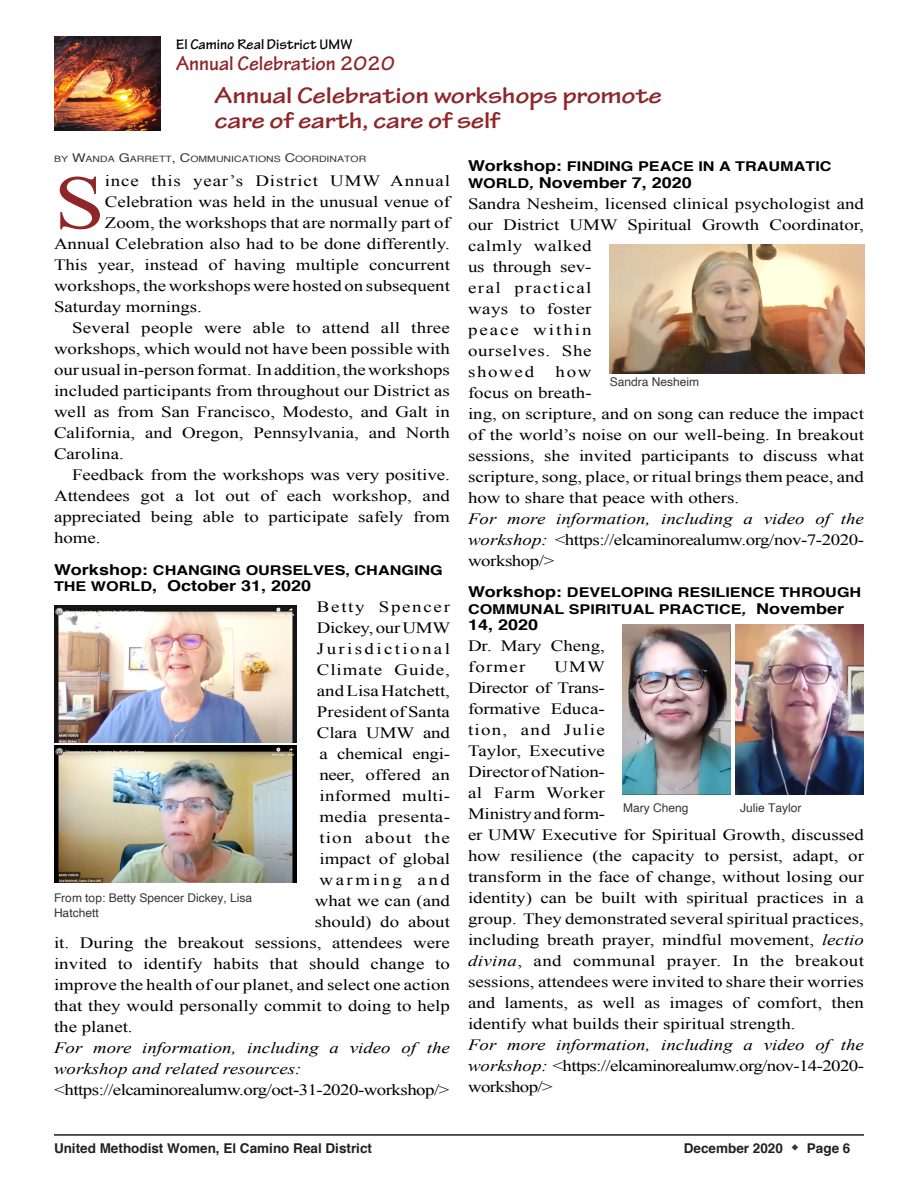
<style>
.page{position:relative;width:918px;height:1188px;background:#fff}
.page>*{position:absolute;margin:0;border:0;box-sizing:border-box;transform-origin:0 0}
.t1{font:76.2px "Times New Roman";color:#8f2629;scale:1.2 1}
.t2{font:700 24px/25.5px "Tekton Pro";letter-spacing:-.01em;color:#8f2629;scale:1.2 1}
.t3{font:700 21px "Tekton Pro";color:#8f2629}
.t4{font:15.75px/21px "Times New Roman";color:#000;scale:1.2 1}
.t5{font:italic 15.75px/21px "Times New Roman";color:#000;scale:1.2 1}
.t6{font:15.75px "Times New Roman";letter-spacing:-.03em;color:#000;scale:1.2 1}
.t7{font:15.75px "Times New Roman";letter-spacing:.045em;color:#000;scale:1.2 1}
.t8{font:15.75px "Times New Roman";letter-spacing:.125em;color:#000;scale:1.2 1}
.t9{font:15.75px "Times New Roman";letter-spacing:.05em;color:#000;scale:1.2 1}
.t10{font:15.75px "Times New Roman";letter-spacing:.09em;color:#000;scale:1.2 1}
.t11{font:15.75px "Times New Roman";letter-spacing:.06em;color:#000;scale:1.2 1}
.t12{font:15.75px "Times New Roman";letter-spacing:.135em;color:#000;scale:1.2 1}
.t13{font:700 15px "Helvetica";color:#000;scale:1.2 1}
.t14{font:700 15px "Tekton Pro";color:#000}
.t15{font:700 13.5px/16.5px "Helvetica";color:#000;scale:1.2 1}
.t16{font:700 13.5px "Helvetica";color:#231f20}
.t17{font:12px/15px "Helvetica";color:#393536}
.t18{font:8.7px "Helvetica";color:#393536;scale:1.2 1}
.s1{font-size:12px}
.s2{font-size:15px}
.s3{font-size:13.5px}
.s4{font-style:italic;font-size:13.5px}
.s5{font-style:italic}
.s6{color:#393536}
</style>
<div class="page">
<hr style="left:54px;top:1134px;width:810px;height:2px;background:#231f20">
<img style="left:54px;top:37px;width:107px;height:94px">
<img style="left:54px;top:745px;width:243px;height:137px">
<img style="left:610px;top:244px;width:254px;height:129px">
<img style="left:54px;top:605px;width:243px;height:137px">
<img style="left:623px;top:624px;width:107px;height:171px">
<img style="left:735px;top:624px;width:129px;height:171px">
<p class="t14" style="left:176px;top:39px;width:178px">El Camino Real District UMW</p>
<h3 class="t3" style="left:176px;top:56px;width:220px">Annual Celebration 2020</h3>
<h2 class="t2" style="left:215px;top:86px;width:374px">Annual Celebration workshops promote care of earth, care of self</h2>
<p class="t18" style="left:54px;top:156px;width:262px">BY <span class="s1">W</span>ANDA <span class="s1">G</span>ARRETT<span class="s1">, C</span>OMMUNICATIONS <span class="s1">C</span>OORDINATOR</p>
<h1 class="t1" style="left:54px;top:175px;width:44px">S</h1>
<p class="t7" style="left:105px;top:175px;width:289px">ince this year’s District UMW Annual</p>
<p class="t4" style="left:105px;top:193px;width:289px">Celebration was held in the unusual venue of</p>
<p class="t4" style="left:105px;top:214px;width:289px">Zoom, the workshops that are normally part of</p>
<p class="t4" style="left:54px;top:235px;width:331px">Annual Celebration also had to be done differently.</p>
<p class="t4" style="left:54px;top:256px;width:331px">This year, instead of having multiple concurrent</p>
<p class="t4" style="left:54px;top:277px;width:331px">workshops,the workshops were hosted on subsequent</p>
<p class="t4" style="left:54px;top:298px;width:125px">Saturday mornings.</p>
<p class="t4" style="left:72px;top:319px;width:316px">Several people were able to attend all three</p>
<p class="t4" style="left:54px;top:340px;width:331px">workshops, which would not have been possible with</p>
<p class="t4" style="left:54px;top:361px;width:331px">our usualin-person format. In addition,theworkshops</p>
<p class="t4" style="left:54px;top:382px;width:331px">included participants from throughout our District as</p>
<p class="t4" style="left:54px;top:403px;width:331px">well as from San Francisco, Modesto, and Galt in</p>
<p class="t4" style="left:54px;top:424px;width:331px">California, and Oregon, Pennsylvania, and North</p>
<p class="t4" style="left:54px;top:445px;width:60px">Carolina.</p>
<p class="t4" style="left:72px;top:466px;width:316px">Feedback from the workshops was very positive.</p>
<p class="t4" style="left:54px;top:487px;width:331px">Attendees got a lot out of each workshop, and</p>
<p class="t4" style="left:54px;top:508px;width:331px">appreciated being able to participate safely from</p>
<p class="t4" style="left:54px;top:529px;width:40px">home.</p>
<p class="t15" style="left:54px;top:562px;width:326px"><span class="s2">Workshop:</span> CHANGING OURSELVES, CHANGING</p>
<p class="t13" style="left:54px;top:580px;width:216px"><span class="s3">THE WORLD</span>, October 31, 2020</p>
<p class="t10" style="left:317px;top:601px;width:112px">Betty Spencer</p>
<p class="t4" style="left:317px;top:619px;width:113px">Dickey, ourUMW</p>
<p class="t8" style="left:317px;top:643px;width:112px">Jurisdictional</p>
<p class="t9" style="left:317px;top:664px;width:112px">Climate Guide,</p>
<p class="t4" style="left:317px;top:682px;width:112px">andLisaHatchett,</p>
<p class="t4" style="left:317px;top:703px;width:112px">President of Santa</p>
<p class="t4" style="left:317px;top:724px;width:112px">Clara UMW and</p>
<p class="t4" style="left:320px;top:745px;width:110px">a chemical engi-</p>
<p class="t4" style="left:320px;top:766px;width:110px">neer, offered an</p>
<p class="t4" style="left:320px;top:787px;width:110px">informed multi-</p>
<p class="t4" style="left:320px;top:808px;width:110px">media presenta-</p>
<p class="t11" style="left:320px;top:832px;width:110px">tion about the</p>
<p class="t4" style="left:320px;top:850px;width:110px">impact of global</p>
<p class="t12" style="left:320px;top:874px;width:110px">warming and</p>
<p class="t4" style="left:315px;top:892px;width:114px">what we can (and</p>
<p class="t4" style="left:315px;top:913px;width:114px">should) do about</p>
<p class="t4" style="left:54px;top:934px;width:332px">it. During the breakout sessions, attendees were</p>
<p class="t4" style="left:54px;top:955px;width:332px">invited to identify habits that should change to</p>
<p class="t4" style="left:54px;top:976px;width:331px">improve the health of our planet, and select one action</p>
<p class="t4" style="left:54px;top:997px;width:331px">that they would personally commit to doing to help</p>
<p class="t4" style="left:54px;top:1018px;width:67px">the planet.</p>
<p class="t5" style="left:54px;top:1039px;width:332px">For more information, including a video of the workshop and related resources:</p>
<p class="t6" style="left:54px;top:1084px;width:331px">&lt;https://elcaminorealumw.org/oct-31-2020-workshop/&gt;</p>
<p class="t17" style="left:54px;top:891px;width:200px">From top: Betty Spencer Dickey, Lisa<br>Hatchett</p>
<p class="t15" style="left:468px;top:159px;width:304px"><span class="s2">Workshop:</span> FINDING PEACE IN A TRAUMATIC</p>
<p class="t13" style="left:468px;top:176px;width:188px"><span class="s3">WORLD</span><span class="s4">,</span> November 7, 2020</p>
<p class="t4" style="left:468px;top:194px;width:331px">Sandra Nesheim, licensed clinical psychologist and our District UMW Spiritual Growth Coordinator, calmly walked<br>us through sev-<br>eral practical<br>ways to foster<br>peace within<br>ourselves. She<br>showed</p>
<p class="t4" style="left:468px;top:362px;width:331px;text-indent:88px">how<br>focus on breath-<br>ing, on scripture, and on song can reduce the impact of the world’s noise on our well-being. In breakout sessions, she invited participants to discuss what scripture, song, place, or ritual brings them peace, and how to share that peace with others.</p>
<p class="t4" style="left:468px;top:509px;width:332px;text-align:justify"><span class="s5">For more information, including a video of the workshop:</span> &lt;https://elcaminorealumw.org/nov-7-2020- workshop/&gt;</p>
<p class="t15" style="left:468px;top:585px;width:329px"><span class="s2">Workshop:</span> DEVELOPING RESILIENCE THROUGH<br>COMMUNAL SPIRITUAL PRACTICE<span class="s5">,</span> <span class="s2">November</span></p>
<p class="t13" style="left:468px;top:619px;width:60px">14, 2020</p>
<p class="t4" style="left:468px;top:637px;width:116px">Dr. Mary Cheng, former</p>
<p class="t17" style="left:610px;top:375px;width:91px">Sandra Nesheim</p>
<p class="t4" style="left:468px;top:658px;width:332px;text-indent:86px">UMW<br>Director of Trans-<br>formative Educa-<br>tion, and Julie<br>Taylor, Executive<br>Director ofNation-<br>al Farm Worker<br>Ministryand form-<br>er UMW Executive for Spiritual Growth, discussed how resilience (the capacity to persist, adapt, or transform in the face of change, without losing our identity) can be built with spiritual practices in a group. They demonstrated several spiritual practices, including breath prayer, mindful movement, <span class="s5">lectio divina</span>, and communal prayer. In the breakout sessions, attendees were invited to share their worries and laments, as well as images of comfort, then identify what builds their spiritual strength.</p>
<p class="t4" style="left:468px;top:1036px;width:332px;text-align:justify"><span class="s5">For more information, including a video of the workshop:</span> &lt;https://elcaminorealumw.org/nov-14-2020- workshop/&gt;</p>
<p class="t17" style="left:623px;top:801px;width:67px">Mary Cheng</p>
<p class="t17" style="left:740px;top:801px;width:63px">Julie Taylor</p>
<p class="t16" style="left:54px;top:1143px;width:320px">United Methodist Women, El Camino Real District</p>
<p class="t16" style="left:684px;top:1143px;width:168px">December 2020 <span class="s6">⬥</span> Page 6</p>
</div>
